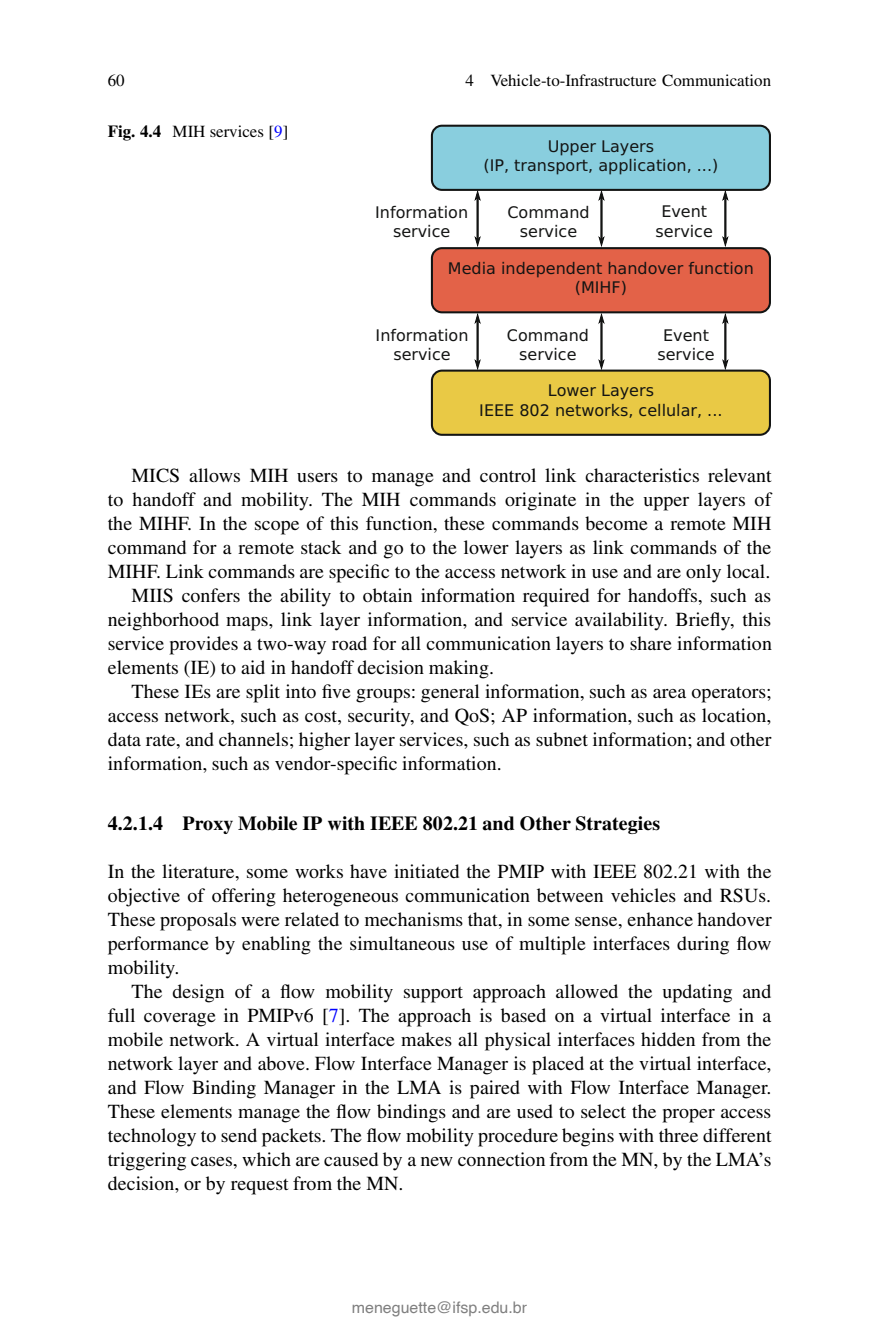
<style>
.page{position:relative;width:879px;height:1333px;background:#fff}
.page>*{position:absolute;margin:0;border:0;box-sizing:border-box;transform-origin:0 0}
.t1{font:20px/24px "Rrtgqp Lsmwrv Times";letter-spacing:.005em;color:#000;text-align:justify}
.t2{font:700 20px "Hfbrhw Tjfvkv Times";letter-spacing:.005em;color:#000}
.t3{font:17px "Rrtgqp Lsmwrv Times";letter-spacing:-.005em;color:#000}
.t4{font:16px/19.2px "Jkjfpl Hdsrfb DejaVu Sans";color:#131413;text-align:center}
.t5{font:16px "Helvetica";color:#808080}
.s1{font-family:"Hfbrhw Tjfvkv Times";font-weight:700}
.s2{color:#00f}
</style>
<div class="page">
<div style="left:432px;top:126px;width:338px;height:64px;background:#89cede;border-radius:10px"></div>
<div style="left:431px;top:125px;width:340px;height:66px;border:2px solid #131413;border-radius:10px"></div>
<div style="left:432px;top:370px;width:338px;height:65px;background:#e9c945;border-radius:10px"></div>
<div style="left:431px;top:369px;width:340px;height:67px;border:2px solid #131413;border-radius:10px"></div>
<div style="left:432px;top:248px;width:338px;height:64px;background:#e36248;border-radius:10px"></div>
<div style="left:431px;top:247px;width:340px;height:66px;border:2px solid #131413;border-radius:10px"></div>
<hr style="left:476px;top:194px;width:3px;height:48px;background:#131413">
<svg style="left:474px;top:235px;width:7px;height:13px"></svg>
<svg style="left:474px;top:189px;width:7px;height:12px"></svg>
<hr style="left:600px;top:194px;width:2px;height:48px;background:#131413">
<svg style="left:598px;top:235px;width:7px;height:13px"></svg>
<svg style="left:598px;top:189px;width:7px;height:12px"></svg>
<hr style="left:724px;top:194px;width:2px;height:48px;background:#131413">
<svg style="left:722px;top:235px;width:7px;height:13px"></svg>
<svg style="left:722px;top:189px;width:7px;height:12px"></svg>
<hr style="left:476px;top:317px;width:3px;height:48px;background:#131413">
<svg style="left:474px;top:358px;width:7px;height:13px"></svg>
<svg style="left:474px;top:312px;width:7px;height:12px"></svg>
<hr style="left:600px;top:317px;width:2px;height:48px;background:#131413">
<svg style="left:598px;top:358px;width:7px;height:13px"></svg>
<svg style="left:598px;top:312px;width:7px;height:12px"></svg>
<hr style="left:724px;top:317px;width:2px;height:48px;background:#131413">
<svg style="left:722px;top:358px;width:7px;height:13px"></svg>
<svg style="left:722px;top:312px;width:7px;height:12px"></svg>
<p class="t3" style="left:108px;top:74px;width:18px">60</p>
<p class="t3" style="left:465px;top:74px;width:307px">4 Vehicle-to-Infrastructure Communication</p>
<p class="t3" style="left:108px;top:125px;width:182px"><span class="s1">Fig. 4.4</span> MIH services [<span class="s2">9</span>]</p>
<p class="t4" style="left:483px;top:137px;width:236px">Upper Layers<br>(IP, transport, application, ...)</p>
<p class="t4" style="left:375px;top:204px;width:94px">Information service</p>
<p class="t4" style="left:507px;top:204px;width:84px">Command service</p>
<p class="t4" style="left:655px;top:203px;width:59px">Event service</p>
<p class="t4" style="left:448px;top:260px;width:307px">Media independent handover function (MIHF)</p>
<p class="t4" style="left:376px;top:327px;width:94px">Information service</p>
<p class="t4" style="left:507px;top:327px;width:84px">Command service</p>
<p class="t4" style="left:657px;top:326px;width:59px">Event service</p>
<p class="t4" style="left:479px;top:382px;width:245px">Lower Layers<br>IEEE 802 networks, cellular, ...</p>
<p class="t1" style="left:132px;top:465px;width:641px">MICS allows MIH users to manage and control link characteristics relevant</p>
<p class="t1" style="left:108px;top:489px;width:665px">to handoff and mobility. The MIH commands originate in the upper layers of</p>
<p class="t1" style="left:108px;top:513px;width:665px">the MIHF. In the scope of this function, these commands become a remote MIH</p>
<p class="t1" style="left:108px;top:537px;width:665px">command for a remote stack and go to the lower layers as link commands of the</p>
<p class="t1" style="left:108px;top:561px;width:664px">MIHF. Link commands are specific to the access network in use and are only local.</p>
<p class="t1" style="left:132px;top:585px;width:641px">MIIS confers the ability to obtain information required for handoffs, such as</p>
<p class="t1" style="left:108px;top:609px;width:665px">neighborhood maps, link layer information, and service availability. Briefly, this</p>
<p class="t1" style="left:108px;top:633px;width:666px">service provides a two-way road for all communication layers to share information</p>
<p class="t1" style="left:108px;top:657px;width:388px">elements (IE) to aid in handoff decision making.</p>
<p class="t1" style="left:132px;top:681px;width:642px">These IEs are split into five groups: general information, such as area operators;</p>
<p class="t1" style="left:108px;top:705px;width:665px">access network, such as cost, security, and QoS; AP information, such as location,</p>
<p class="t1" style="left:108px;top:729px;width:665px">data rate, and channels; higher layer services, such as subnet information; and other</p>
<p class="t1" style="left:108px;top:753px;width:395px">information, such as vendor-specific information.</p>
<p class="t2" style="left:108px;top:815px;width:554px">4.2.1.4 Proxy Mobile IP with IEEE 802.21 and Other Strategies</p>
<p class="t1" style="left:108px;top:860px;width:665px">In the literature, some works have initiated the PMIP with IEEE 802.21 with the objective of offering heterogeneous communication between vehicles and RSUs.<br>These proposals were related to mechanisms that, in some sense, enhance handover performance by enabling the simultaneous use of multiple interfaces during flow mobility.</p>
<p class="t1" style="left:108px;top:980px;width:665px;text-indent:24px">The design of a flow mobility support approach allowed the updating and full coverage in PMIPv6 [<span class="s2">7</span>]. The approach is based on a virtual interface in a mobile network. A virtual interface makes all physical interfaces hidden from the network layer and above. Flow Interface Manager is placed at the virtual interface, and Flow Binding Manager in the LMA is paired with Flow Interface Manager.<br>These elements manage the flow bindings and are used to select the proper access technology to send packets. The flow mobility procedure begins with three different triggering cases, which are caused by a new connection from the MN, by the LMA’s decision, or by request from the MN.</p>
<p class="t5" style="left:352px;top:1297px;width:177px">meneguette@ifsp.edu.br</p>
</div>
